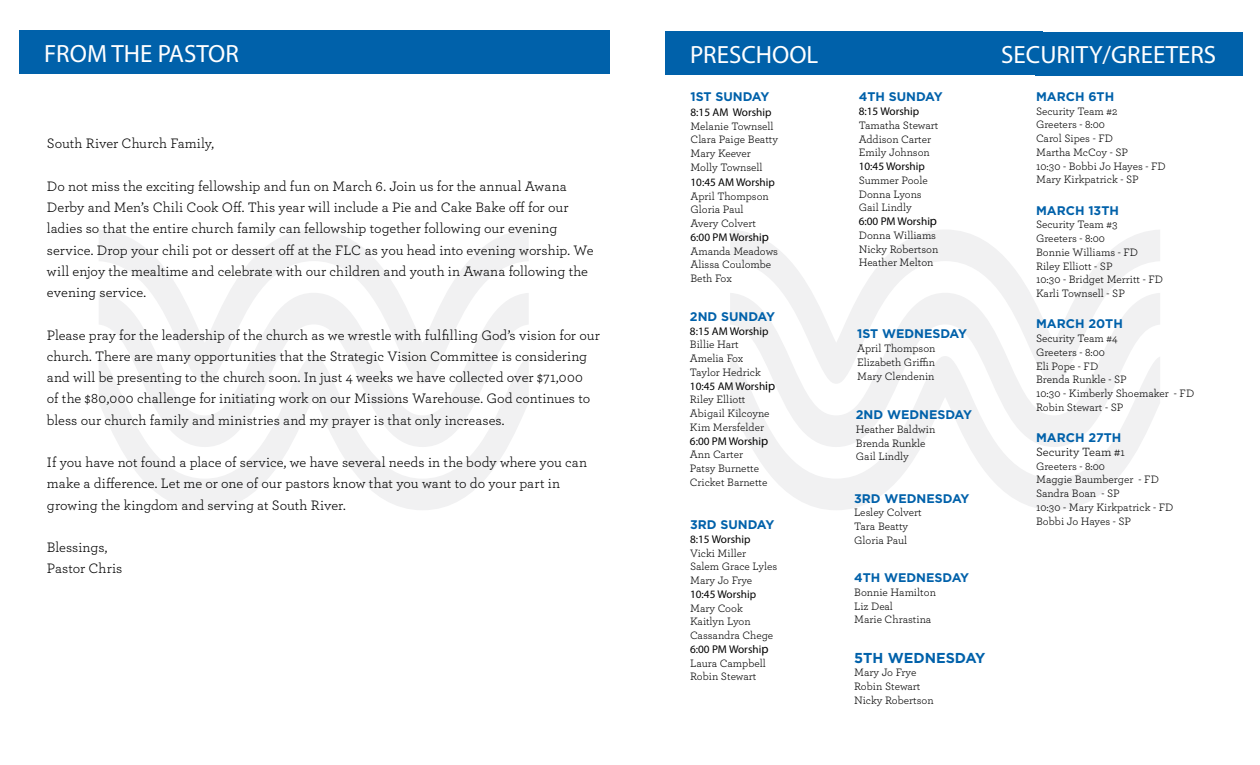
<style>
.page{position:relative;width:1260px;height:765px;background:#fff}
.page>*{position:absolute;margin:0;border:0;box-sizing:border-box;transform-origin:0 0}
.t1{font:25px "Myriad Pro";color:#fff}
.t2{font:14.38px/21.2px "Archer";color:#000}
.t3{font:700 14.38px "Gotham";color:#0061aa}
.t4{font:700 12.5px "Gotham";color:#0061aa}
.t5{font:12.5px "Archer";letter-spacing:-.005em;color:#000}
.t6{font:11.25px/13.8px "Archer";color:#000}
.t7{font:11.25px "Myriad Pro";color:#000}
.s1{font-size:12.5px}
.s2{font-size:11.25px}
</style>
<div class="page">
<svg style="left:99px;top:230px;width:430px;height:63px"></svg>
<svg style="left:120px;top:447px;width:387px;height:63px"></svg>
<svg style="left:99px;top:293px;width:430px;height:154px;fill:#f1f1f2"></svg>
<svg style="left:730px;top:230px;width:430px;height:63px"></svg>
<svg style="left:752px;top:447px;width:387px;height:63px"></svg>
<svg style="left:730px;top:293px;width:430px;height:154px;fill:#f1f1f2"></svg>
<div style="left:666px;top:32px;width:377px;height:43px;background:#0061aa"></div>
<div style="left:1035px;top:32px;width:207px;height:43px;background:#0061aa"></div>
<div style="left:19px;top:31px;width:590px;height:43px;background:#0061aa"></div>
<h1 class="t1" style="left:44px;top:38px;width:196px">FROM THE PASTOR</h1>
<p class="t2" style="left:47px;top:132px;width:169px">South River Church Family,</p>
<p class="t2" style="left:47px;top:175px;width:548px">Do not miss the exciting fellowship and fun on March 6. Join us for the annual Awana Derby and Men’s Chili Cook Off. This year will include a Pie and Cake Bake off for our ladies so that the entire church family can fellowship together following our evening service. Drop your chili pot or dessert off at the FLC as you head into evening worship. We will enjoy the mealtime and celebrate with our children and youth in Awana following the evening service.</p>
<p class="t2" style="left:47px;top:323px;width:554px">Please pray for the leadership of the church as we wrestle with fulfilling God’s vision for our church. There are many opportunities that the Strategic Vision Committee is considering and will be presenting to the church soon. In just 4 weeks we have collected over $71,000<br>of the $80,000 challenge for initiating work on our Missions Warehouse. God continues to bless our church family and ministries and my prayer is that only increases.</p>
<p class="t2" style="left:47px;top:451px;width:542px">If you have not found a place of service, we have several needs in the body where you can make a difference. Let me or one of our pastors know that you want to do your part in growing the kingdom and serving at South River.</p>
<p class="t2" style="left:47px;top:536px;width:77px">Blessings,<br>Pastor Chris</p>
<h1 class="t1" style="left:690px;top:39px;width:130px">PRESCHOOL</h1>
<p class="t4" style="left:690px;top:88px;width:80px">1ST SUNDAY</p>
<p class="t7" style="left:690px;top:105px;width:83px">8:15 AM Worship</p>
<p class="t6" style="left:690px;top:119px;width:89px">Melanie Townsell<br>Clara Paige Beatty<br>Mary Keever<br>Molly Townsell</p>
<p class="t7" style="left:690px;top:175px;width:86px">10:45 AM Worship</p>
<p class="t6" style="left:690px;top:189px;width:80px">April Thompson<br>Gloria Paul<br>Avery Colvert</p>
<p class="t7" style="left:690px;top:230px;width:80px">6:00 PM Worshi<span class="s1">p</span></p>
<p class="t6" style="left:690px;top:244px;width:89px">Amanda Meadows<br>Alissa Coulombe<br>Beth Fox</p>
<p class="t4" style="left:690px;top:308px;width:87px">2ND SUNDAY</p>
<p class="t7" style="left:690px;top:324px;width:80px">8:15 AM Worship</p>
<p class="t6" style="left:690px;top:337px;width:72px">Billie Hart<br>Amelia Fox<br>Taylor Hedrick</p>
<p class="t7" style="left:690px;top:379px;width:87px">10:45 AM Worsh<span class="s1">ip</span></p>
<p class="t6" style="left:690px;top:392px;width:81px">Riley Elliott<br>Abigail Kilcoyne<br>Kim Mersfelder</p>
<p class="t7" style="left:690px;top:434px;width:80px">6:00 PM Worshi<span class="s1">p</span></p>
<p class="t6" style="left:690px;top:447px;width:79px">Ann Carter<br>Patsy Burnette<br>Cricket Barnette</p>
<p class="t4" style="left:690px;top:516px;width:86px">3RD SUNDAY</p>
<p class="t7" style="left:690px;top:532px;width:62px">8:15 Worship</p>
<p class="t6" style="left:690px;top:545px;width:89px">Vicki Miller<br>Salem Grace Lyles<br>Mary Jo Frye</p>
<p class="t7" style="left:690px;top:587px;width:68px">10:45 Worship</p>
<p class="t6" style="left:690px;top:600px;width:85px">Mary Cook<br>Kaitlyn Lyon<br>Cassandra Chege</p>
<p class="t7" style="left:690px;top:642px;width:80px">6:00 PM Worshi<span class="s1">p</span></p>
<p class="t6" style="left:690px;top:655px;width:77px">Laura Campbell<br>Robin Stewart</p>
<p class="t4" style="left:859px;top:89px;width:85px">4TH SUNDAY</p>
<p class="t7" style="left:859px;top:104px;width:62px">8:15 Worship</p>
<p class="t6" style="left:859px;top:118px;width:81px">Tamatha Stewart<br>Addison Carter<br>Emily Johnson</p>
<p class="t7" style="left:859px;top:159px;width:68px">10:45 Worship</p>
<p class="t6" style="left:859px;top:173px;width:71px">Summer Poole<br>Donna Lyons<br>Gail Lindly</p>
<p class="t7" style="left:859px;top:214px;width:80px">6:00 PM Worshi<span class="s1">p</span></p>
<p class="t6" style="left:859px;top:228px;width:81px">Donna Williams<br>Nicky Robertson<br>Heather Melton</p>
<p class="t4" style="left:857px;top:326px;width:111px">1ST WEDNESDAY</p>
<p class="t6" style="left:857px;top:341px;width:80px;text-align:justify">April Thompson Elizabeth Griffin Mary Clendenin</p>
<p class="t4" style="left:856px;top:406px;width:118px">2ND WEDNESDAY</p>
<p class="t6" style="left:856px;top:422px;width:81px">Heather Baldwin<br>Brenda Runkle<br>Gail Lindly</p>
<p class="t4" style="left:854px;top:490px;width:117px">3RD WEDNESDAY</p>
<p class="t6" style="left:854px;top:505px;width:69px">Lesley Colvert<br>Tara Beatty<br>Gloria Paul</p>
<p class="t4" style="left:854px;top:569px;width:116px">4TH WEDNESDAY</p>
<p class="t6" style="left:854px;top:585px;width:83px">Bonnie Hamilton<br>Liz Deal<br>Marie Chrastina</p>
<p class="t3" style="left:854px;top:648px;width:133px">5TH WEDNESDAY</p>
<p class="t6" style="left:854px;top:665px;width:81px">Mary Jo Frye<br>Robin Stewart<br>Nicky Robertson</p>
<h1 class="t1" style="left:1001px;top:39px;width:217px">SECURITY/GREETERS</h1>
<p class="t4" style="left:1036px;top:88px;width:80px">MARCH 6TH</p>
<p class="t6" style="left:1036px;top:103px;width:131px">Security Team #2<br>Greeters - 8:00<br>Carol Sipes - FD<br>Martha McCoy - SP<br>10:30 - Bobbi Jo Hayes - FD<br>Mary Kirkpatrick - SP</p>
<p class="t4" style="left:1036px;top:202px;width:84px">MARCH 13TH</p>
<p class="t6" style="left:1036px;top:217px;width:129px">Security Team #3<br>Greeters - 8:00<br>Bonnie Williams - FD<br>Riley Elliott - SP<br>10:30 - Bridget Merritt - FD<br>Karli Townsell - SP</p>
<p class="t4" style="left:1036px;top:316px;width:88px">MARCH 20TH</p>
<p class="t6" style="left:1036px;top:331px;width:160px">Security Team #4<br>Greeters - 8:00<br>Eli Pope - FD<br>Brenda Runkle - SP<br>10:30 - Kimberly Shoemaker - FD<br>Robin Stewart - SP</p>
<p class="t4" style="left:1036px;top:429px;width:87px">MARCH 27TH</p>
<p class="t5" style="left:1036px;top:443px;width:90px">Security Team #<span class="s2">1</span></p>
<p class="t6" style="left:1036px;top:458px;width:139px">Greeters - 8:00<br>Maggie Baumberger - FD<br>Sandra Boan - SP<br>10:30 - Mary Kirkpatrick - FD<br>Bobbi Jo Hayes - SP</p>
</div>
